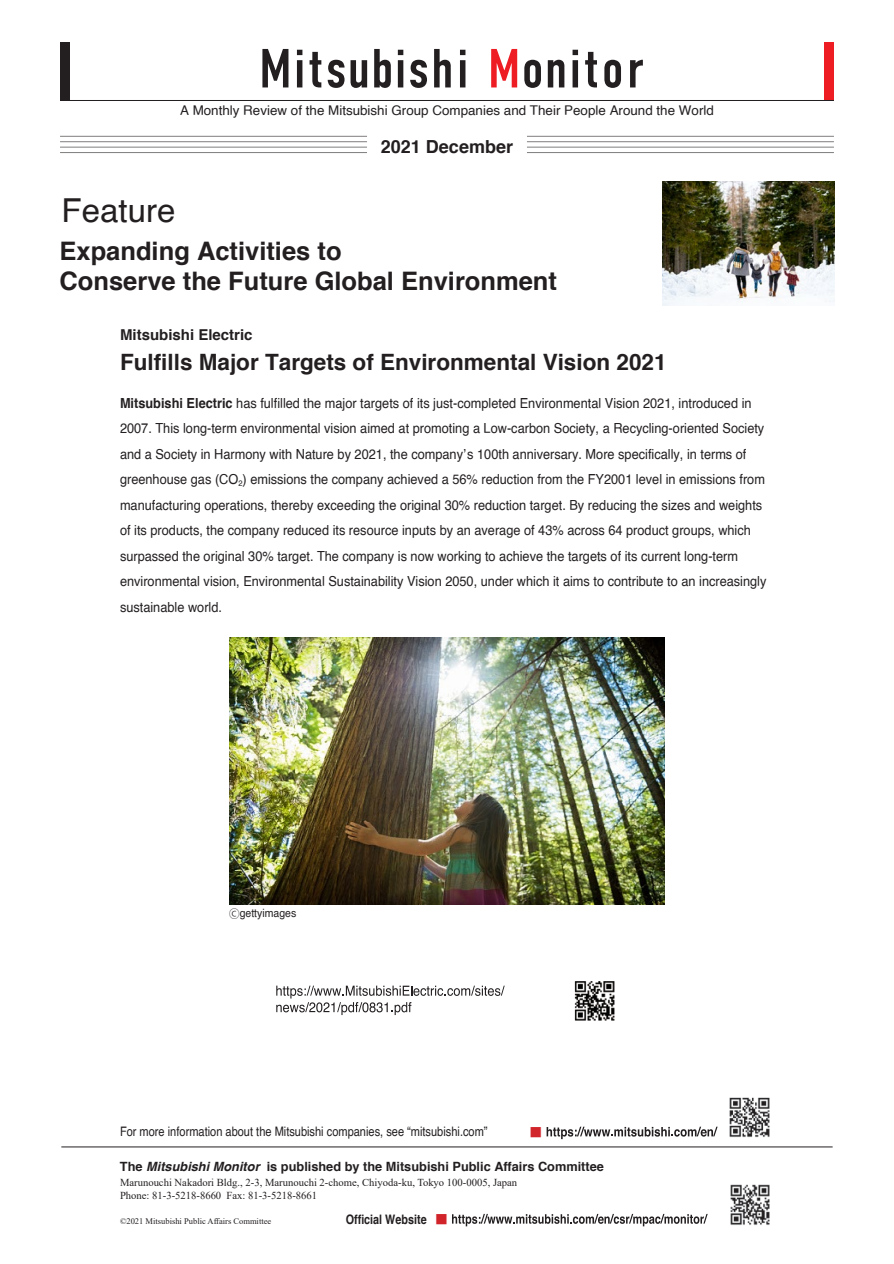
<style>
.page{position:relative;width:894px;height:1264px;background:#fff}
.page>*{position:absolute;margin:0;border:0;box-sizing:border-box;transform-origin:0 0}
.t1{font:33px "Helvetica";color:#231f20}
.t2{font:700 25.5px/29.7px "Helvetica";color:#231f20}
.t3{font:700 22.5px "Helvetica";color:#231f20}
.t4{font:700 18px "Helvetica";color:#231f20}
.t5{font:700 15px "Helvetica";color:#231f20}
.t6{font:13.95px/25.5px "Helvetica";color:#231f20;scale:.92 1}
.t7{font:13.35px "Helvetica";color:#231f20}
.t8{font:13.05px "Helvetica";color:#231f20;scale:.84 1}
.t9{font:700 13.05px "Helvetica";color:#231f20;scale:.83 1}
.t10{font:700 12.75px "Helvetica";color:#231f20}
.t11{font:12.75px "Koz Min Pro";color:#d1232a}
.t12{font:11.4px "Helvetica";color:#231f20;scale:.92 1}
.t13{font:10.65px/13.4px "Times New Roman";color:#231f20}
.t14{font:8.55px "Times New Roman";color:#231f20}
.s1{font-weight:700}
.s2{font-family:"Koz Go Pr 6 N"}
.s3{font-style:italic}
.s4{font-family:"Koz Min Pro";font-weight:400;font-size:12.75px;color:#d1232a}
</style>
<div class="page">
<div style="left:824px;top:42px;width:10px;height:58px;background:#ee1d23"></div>
<hr style="left:60px;top:100px;width:774px;height:1px;background:#231f20">
<svg style="left:262px;top:49px;width:26px;height:38px"></svg>
<svg style="left:297px;top:50px;width:5px;height:37px"></svg>
<svg style="left:309px;top:52px;width:12px;height:35px"></svg>
<svg style="left:328px;top:60px;width:16px;height:28px"></svg>
<svg style="left:350px;top:60px;width:17px;height:28px"></svg>
<svg style="left:374px;top:49px;width:17px;height:39px"></svg>
<svg style="left:398px;top:50px;width:5px;height:37px"></svg>
<svg style="left:410px;top:60px;width:17px;height:28px"></svg>
<svg style="left:434px;top:49px;width:17px;height:38px"></svg>
<svg style="left:460px;top:50px;width:5px;height:37px"></svg>
<svg style="left:491px;top:49px;width:26px;height:38px"></svg>
<svg style="left:524px;top:60px;width:17px;height:28px"></svg>
<svg style="left:548px;top:60px;width:16px;height:27px"></svg>
<svg style="left:572px;top:50px;width:6px;height:37px"></svg>
<svg style="left:585px;top:52px;width:12px;height:35px"></svg>
<svg style="left:604px;top:60px;width:17px;height:28px"></svg>
<svg style="left:630px;top:60px;width:13px;height:27px"></svg>
<div style="left:60px;top:42px;width:9px;height:58px;background:#231f20"></div>
<hr style="left:60px;top:136px;width:307px;height:1px;background:#807e7d">
<hr style="left:60px;top:141px;width:307px;height:1px;background:#807e7d">
<hr style="left:60px;top:147px;width:307px;height:1px;background:#807e7d">
<hr style="left:60px;top:152px;width:307px;height:1px;background:#807e7d">
<hr style="left:527px;top:136px;width:307px;height:1px;background:#807e7d">
<hr style="left:527px;top:141px;width:307px;height:1px;background:#807e7d">
<hr style="left:527px;top:147px;width:307px;height:1px;background:#807e7d">
<hr style="left:527px;top:152px;width:307px;height:1px;background:#807e7d">
<hr style="left:61px;top:1146px;width:771px;height:1px;background:#231f20">
<svg style="left:452px;top:1214px;width:255px;height:12px"></svg>
<svg style="left:546px;top:1126px;width:171px;height:13px"></svg>
<img style="left:729px;top:1097px;width:41px;height:41px">
<img style="left:730px;top:1184px;width:40px;height:41px">
<img style="left:229px;top:637px;width:436px;height:268px">
<img style="left:574px;top:981px;width:41px;height:40px">
<svg style="left:276px;top:985px;width:229px;height:30px"></svg>
<img style="left:663px;top:182px;width:171px;height:123px">
<p class="t7" style="left:180px;top:100px;width:535px">A Monthly Review of the Mitsubishi Group Companies and Their People Around the World</p>
<p class="t4" style="left:381px;top:132px;width:134px">2021 December</p>
<h1 class="t1" style="left:62px;top:185px;width:115px">Feature</h1>
<h2 class="t2" style="left:59px;top:236px;width:499px">Expanding Activities to<br>Conserve the Future Global Environment</h2>
<p class="t5" style="left:120px;top:323px;width:134px">Mitsubishi Electric</p>
<h3 class="t3" style="left:120px;top:344px;width:548px">Fulfills Major Targets of Environmental Vision 2021</h3>
<p class="t6" style="left:120px;top:390px;width:704px"><span class="s1">Mitsubishi Electric</span> has fulfilled the major targets of its just-completed Environmental Vision 2021, introduced in 2007. This long-term environmental vision aimed at promoting a Low-carbon Society, a Recycling-oriented Society and a Society in Harmony with Nature by 2021, the company’s 100th anniversary. More specifically, in terms of greenhouse gas (CO<sub>2</sub>) emissions the company achieved a 56% reduction from the FY2001 level in emissions from manufacturing operations, thereby exceeding the original 30% reduction target. By reducing the sizes and weights of its products, the company reduced its resource inputs by an average of 43% across 64 product groups, which surpassed the original 30% target. The company is now working to achieve the targets of its current long-term environmental vision, Environmental Sustainability Vision 2050, under which it aims to contribute to an increasingly sustainable world.</p>
<p class="t12" style="left:229px;top:904px;width:74px"><span class="s2">Ⓒ</span>gettyimages</p>
<p class="t8" style="left:120px;top:1121px;width:439px">For more information about the Mitsubishi companies, see “mitsubishi.com”</p>
<p class="t11" style="left:529px;top:1123px;width:14px">■</p>
<p class="t10" style="left:120px;top:1156px;width:485px">The <span class="s3">Mitsubishi Monitor</span> is published by the Mitsubishi Public Affairs Committee</p>
<p class="t13" style="left:120px;top:1175px;width:399px">Marunouchi Nakadori Bldg., 2-3, Marunouchi 2-chome, Chiyoda-ku, Tokyo 100-0005, Japan<br>Phone: 81-3-5218-8660 Fax: 81-3-5218-8661</p>
<p class="t14" style="left:120px;top:1215px;width:153px">©2021 Mitsubishi Public Affairs Committee</p>
<p class="t9" style="left:346px;top:1208px;width:125px">Official Website <span class="s4">■</span></p>
</div>
